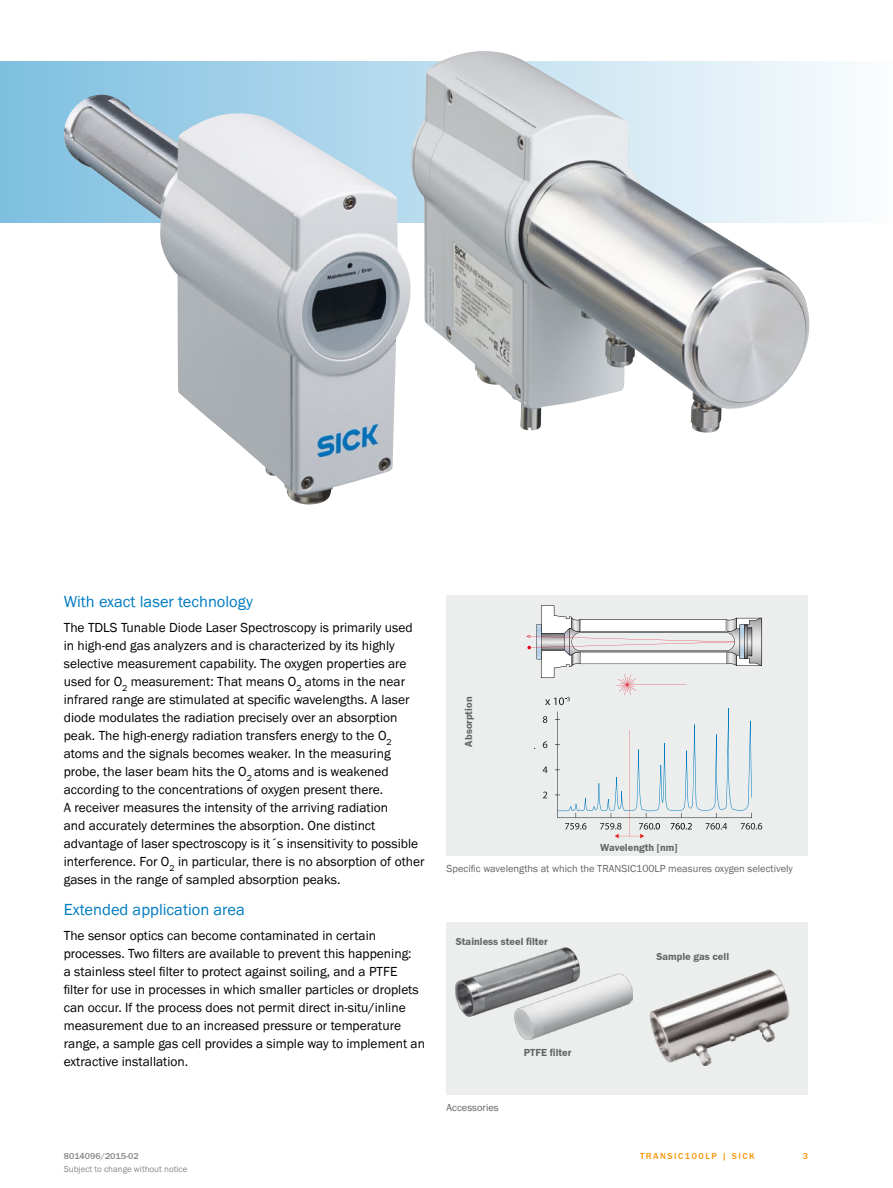
<style>
.page{position:relative;width:893px;height:1188px;background:#fff}
.page>*{position:absolute;margin:0;border:0;box-sizing:border-box;transform-origin:0 0}
.PS_heading_h3_new_Co{font:16.5px "SICK Franklin";color:#007cc0}
.PS_heading_h3{font:16.5px "SICK Franklin";color:#007cc0}
.PS_body_basic{font:13.5px/18px "SICK Franklin";color:#000}
.legend_body{font:10.5px "SICK Franklin";color:#646567}
.legend_h3_left{font:700 10.5px "SICK Franklin";color:#646567}
.legend_h3_center{font:700 10.5px "SICK Franklin";color:#646567}
.Disclaimer{font:9px "SICK Franklin";color:#87888a}
.footer_right{font:500 9px "SICK Franklin";letter-spacing:.17em;color:#f39400}
.Doc-Nr_right{font:500 9px "SICK Franklin";color:#87888a}
.page_right{font:500 9px "SICK Franklin";color:#f39400}
</style>
<div class="page">
<div style="left:446px;top:595px;width:362px;height:261px;background:#eceded"></div>
<svg style="left:526px;top:605px;width:236px;height:233px"></svg>
<div style="left:446px;top:922px;width:362px;height:173px;background:#eceded"></div>
<img style="left:650px;top:969px;width:140px;height:97px">
<img style="left:456px;top:948px;width:176px;height:92px">
<svg style="left:0;top:62px;width:844px;height:161px"></svg>
<img style="left:411px;top:51px;width:399px;height:382px">
<img style="left:64px;top:95px;width:347px;height:410px">
<p class="PS_heading_h3_new_Co" style="left:64px;top:592px;width:191px">With exact laser technology</p>
<p class="PS_body_basic" style="left:64px;top:619px;width:362px">The TDLS Tunable Diode Laser Spectroscopy is primarily used in high-end gas analyzers and is characterized by its highly selective measurement capability. The oxygen properties are used for O<sub>2</sub> measurement: That means O<sub>2</sub> atoms in the near infrared range are stimulated at specific wavelengths. A laser diode modulates the radiation precisely over an absorption peak. The high-energy radiation transfers energy to the O<sub>2 </sub>atoms and the signals becomes weaker. In the measuring probe, the laser beam hits the O<sub>2</sub> atoms and is weakened according to the concentrations of oxygen present there.<br>A receiver measures the intensity of the arriving radiation<br>and accurately determines the absorption. One distinct advantage of laser spectroscopy is it´s insensitivity to possible interference. For O<sub>2</sub> in particular, there is no absorption of other gases in the range of sampled absorption peaks.</p>
<p class="PS_heading_h3" style="left:64px;top:899px;width:182px">Extended application area</p>
<p class="PS_body_basic" style="left:64px;top:926px;width:363px">The sensor optics can become contaminated in certain processes. Two filters are available to prevent this happening:<br>a stainless steel filter to protect against soiling, and a PTFE filter for use in processes in which smaller particles or droplets can occur. If the process does not permit direct in-situ/inline measurement due to an increased pressure or temperature range, a sample gas cell provides a simple way to implement an extractive installation.</p>
<p class="legend_h3_center" style="left:462px;top:747px;width:51px;rotate:-90deg">Absorption</p>
<p class="legend_h3_center" style="left:600px;top:841px;width:79px">Wavelength [nm]</p>
<p class="legend_body" style="left:446px;top:862px;width:348px">Specific wavelengths at which the TRANSIC100LP measures oxygen selectively</p>
<p class="legend_h3_left" style="left:456px;top:935px;width:93px">Stainless steel filter</p>
<p class="legend_body" style="left:446px;top:1101px;width:54px">Accessories</p>
<p class="legend_h3_left" style="left:524px;top:1046px;width:49px">PTFE filter</p>
<p class="legend_h3_left" style="left:656px;top:950px;width:74px">Sample gas cell</p>
<p class="Doc-Nr_right" style="left:64px;top:1150px;width:77px">8014096/2015-02</p>
<p class="footer_right" style="left:640px;top:1150px;width:116px">TRANSIC100LP | SICK</p>
<p class="Disclaimer" style="left:64px;top:1163px;width:125px">Subject to change without notice</p>
<p class="page_right" style="left:803px;top:1150px;width:7px">3</p>
</div>
